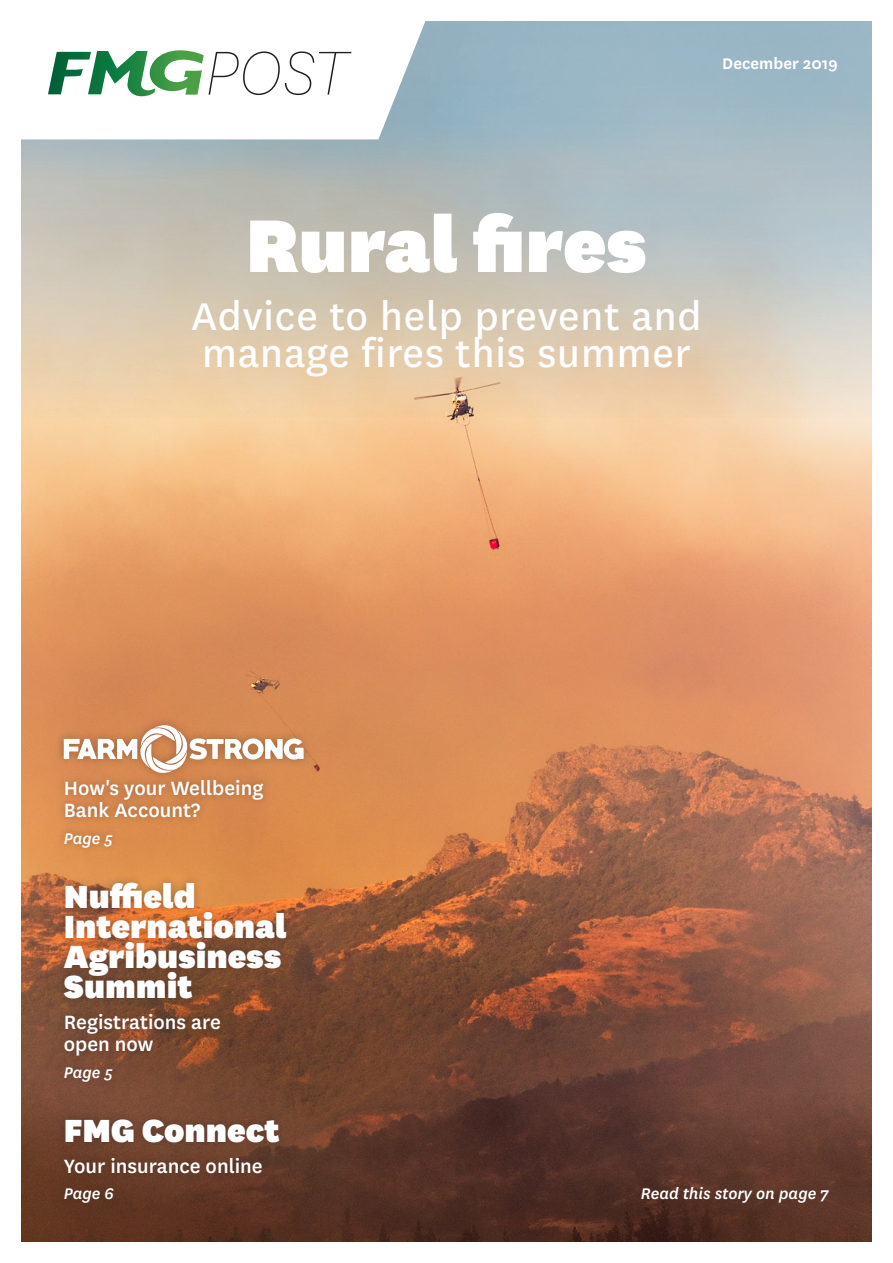
<style>
.page{position:relative;width:893px;height:1263px;background:#fff}
.page>*{position:absolute;margin:0;border:0;box-sizing:border-box;transform-origin:0 0}
.t1{font:900 87.3px "National";color:#fff}
.t2{font:45px/37.5px "National";letter-spacing:.02em;color:#fff}
.t3{font:900 37.5px/30px "National";color:#fff}
.t4{font:500 22.5px/22.5px "National";color:#fff}
.t5{font:italic 500 18px "National";color:#fff}
.t6{font:600 18px "National";color:#fff}
</style>
<div class="page">
<img style="left:21px;top:419px;width:851px;height:823px">
<svg style="left:21px;top:21px;width:851px;height:398px;background:#c2c2b8"></svg>
<div style="left:55px;top:716px;width:258px;height:496px;background:#231f20;opacity:.35"></div>
<svg style="left:64px;top:721px;width:240px;height:56px"></svg>
<svg style="left:21px;top:21px;width:413px;height:118px"></svg>
<svg style="left:48px;top:50px;width:303px;height:46px"></svg>
<p class="t6" style="left:722px;top:51px;width:117px">December 2019</p>
<p class="t1" style="left:246px;top:184px;width:403px">Rural fires</p>
<p class="t2" style="left:191px;top:295px;width:512px">Advice to help prevent and manage fires this summer</p>
<p class="t4" style="left:64px;top:775px;width:201px">How's your Wellbeing<br>Bank Account?</p>
<p class="t5" style="left:64px;top:826px;width:51px">Page 5</p>
<p class="t3" style="left:64px;top:879px;width:225px">Nuffield<br>International<br>Agribusiness<br>Summit</p>
<p class="t4" style="left:64px;top:1009px;width:159px">Registrations are open now</p>
<p class="t5" style="left:64px;top:1060px;width:51px">Page 5</p>
<p class="t3" style="left:64px;top:1113px;width:217px">FMG Connect</p>
<p class="t4" style="left:64px;top:1153px;width:200px">Your insurance online</p>
<p class="t5" style="left:64px;top:1182px;width:52px">Page 6</p>
<p class="t5" style="left:641px;top:1182px;width:190px">Read this story on page 7</p>
</div>
